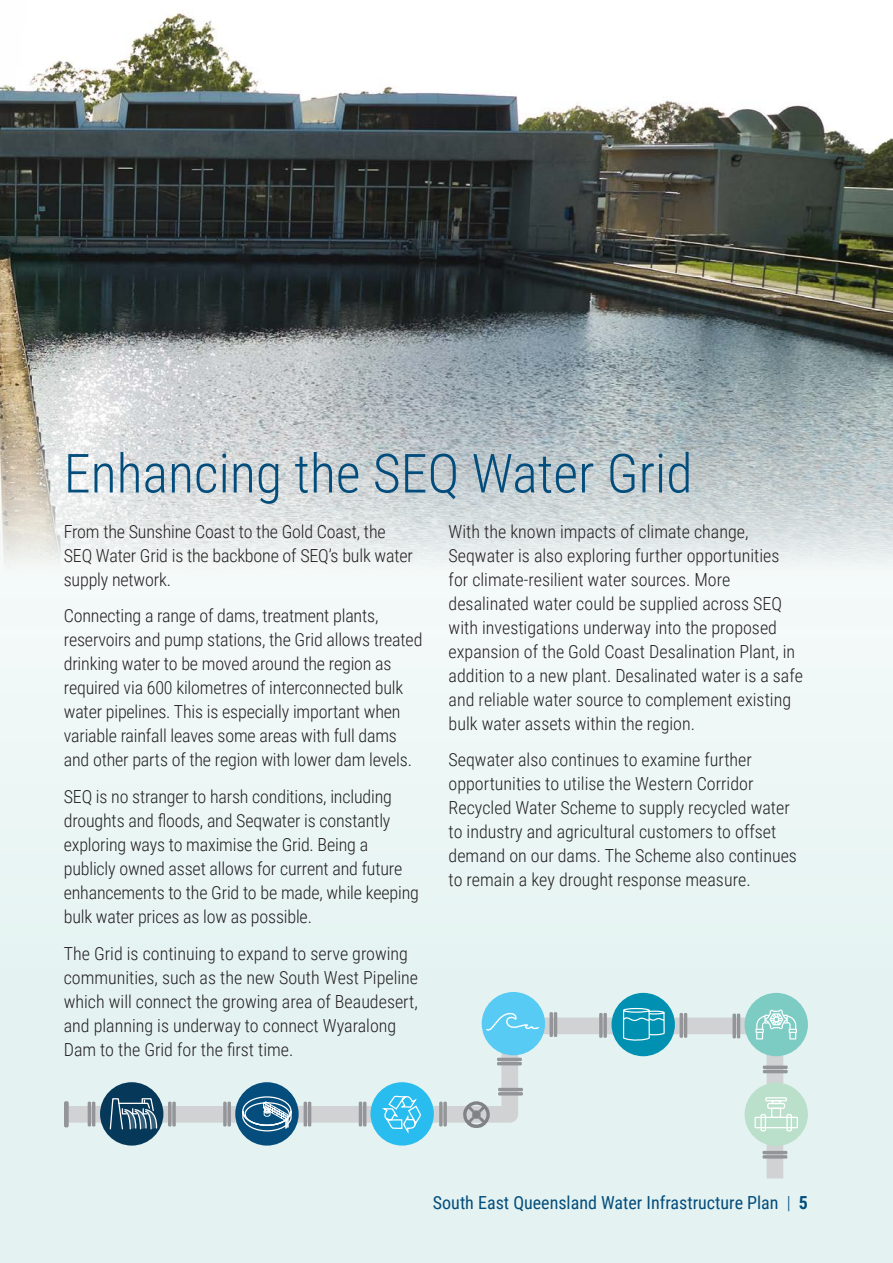
<style>
.page{position:relative;width:893px;height:1263px;background:#fff}
.page>*{position:absolute;margin:0;border:0;box-sizing:border-box;transform-origin:0 0}
.Page_Header{font:300 54px "Roboto Condensed";color:#034d7c}
.t1{font:300 18px/24px "Roboto Condensed";color:#231f20}
.t2{font:18px "Roboto Condensed";color:#034d7c}
.s1{font-weight:300}
.s2{font-weight:700}
</style>
<div class="page">
<div style="left:0;top:359px;width:893px;height:904px;background:#e9f5f4"></div>
<img style="left:0;top:10px;width:893px;height:611px">
<svg style="left:64px;top:1009px;width:728px;height:169px"></svg>
<div style="left:745px;top:993px;width:63px;height:63px;background:#7cccc4;border-radius:50%"></div>
<svg style="left:755px;top:1009px;width:42px;height:30px"></svg>
<div style="left:100px;top:1082px;width:63px;height:63px;background:#063859;border-radius:50%"></div>
<svg style="left:109px;top:1098px;width:49px;height:32px"></svg>
<div style="left:235px;top:1082px;width:64px;height:63px;background:#044d7c;border-radius:50%"></div>
<div style="left:242px;top:1096px;width:50px;height:30px;border:1px solid #fff;border-radius:50%"></div>
<svg style="left:242px;top:1101px;width:50px;height:31px"></svg>
<div style="left:745px;top:1082px;width:63px;height:64px;background:#bae0cc;border-radius:50%"></div>
<svg style="left:770px;top:1101px;width:13px;height:2px"></svg>
<div style="left:767px;top:1103px;width:18px;height:6px;border:1px solid #fff;border-radius:2px"></div>
<div style="left:771px;top:1108px;width:10px;height:10px;border:1px solid #fff"></div>
<div style="left:754px;top:1117px;width:44px;height:11px;border:1px solid #fff"></div>
<div style="left:760px;top:1114px;width:6px;height:17px;border:1px solid #fff"></div>
<div style="left:786px;top:1114px;width:6px;height:17px;border:1px solid #fff"></div>
<div style="left:765px;top:1097px;width:22px;height:4px;border:1px solid #fff"></div>
<hr style="left:497px;top:1062px;width:25px;height:3px;background:#939598">
<hr style="left:497px;top:1058px;width:25px;height:3px;background:#939598">
<hr style="left:308px;top:1102px;width:3px;height:24px;background:#939598">
<hr style="left:304px;top:1102px;width:3px;height:24px;background:#939598">
<svg style="left:227px;top:1102px;width:4px;height:24px"></svg>
<svg style="left:223px;top:1102px;width:4px;height:24px"></svg>
<svg style="left:443px;top:1102px;width:4px;height:24px"></svg>
<svg style="left:439px;top:1102px;width:4px;height:24px"></svg>
<hr style="left:363px;top:1102px;width:3px;height:24px;background:#939598">
<hr style="left:359px;top:1102px;width:3px;height:24px;background:#939598">
<hr style="left:684px;top:1013px;width:3px;height:25px;background:#939598">
<hr style="left:680px;top:1013px;width:3px;height:25px;background:#939598">
<svg style="left:603px;top:1013px;width:4px;height:25px"></svg>
<svg style="left:599px;top:1013px;width:4px;height:25px"></svg>
<svg style="left:172px;top:1102px;width:4px;height:24px"></svg>
<hr style="left:168px;top:1102px;width:3px;height:24px;background:#939598">
<hr style="left:92px;top:1102px;width:3px;height:24px;background:#939598">
<hr style="left:88px;top:1102px;width:3px;height:24px;background:#939598">
<hr style="left:762px;top:1155px;width:25px;height:3px;background:#939598">
<hr style="left:762px;top:1151px;width:25px;height:3px;background:#939598">
<svg style="left:549px;top:1012px;width:4px;height:25px"></svg>
<hr style="left:554px;top:1012px;width:3px;height:25px;background:#939598">
<svg style="left:732px;top:1013px;width:4px;height:25px"></svg>
<hr style="left:737px;top:1013px;width:3px;height:25px;background:#939598">
<svg style="left:763px;top:1065px;width:25px;height:4px"></svg>
<hr style="left:763px;top:1070px;width:25px;height:3px;background:#939598">
<hr style="left:498px;top:1092px;width:25px;height:3px;background:#939598">
<hr style="left:498px;top:1088px;width:25px;height:3px;background:#939598">
<div style="left:64px;top:1101px;width:5px;height:26px;background:#939598;border-radius:2px"></div>
<svg style="left:462px;top:1101px;width:29px;height:27px"></svg>
<div style="left:370px;top:1082px;width:64px;height:63px;background:#29bcee;border-radius:50%"></div>
<svg style="left:382px;top:1095px;width:39px;height:39px"></svg>
<div style="left:482px;top:992px;width:63px;height:63px;background:#57cbf4;border-radius:50%"></div>
<svg style="left:486px;top:1013px;width:53px;height:18px"></svg>
<div style="left:611px;top:993px;width:64px;height:63px;background:#0091b2;border-radius:50%"></div>
<svg style="left:623px;top:1007px;width:42px;height:34px"></svg>
<p class="Page_Header" style="left:64px;top:435px;width:630px">Enhancing the SEQ Water Grid</p>
<p class="t1" style="left:64px;top:519px;width:351px">From the Sunshine Coast to the Gold Coast, the<br>SEQ Water Grid is the backbone of SEQ’s bulk water supply network.</p>
<p class="t1" style="left:64px;top:603px;width:360px">Connecting a range of dams, treatment plants, reservoirs and pump stations, the Grid allows treated drinking water to be moved around the region as required via 600 kilometres of interconnected bulk water pipelines. This is especially important when variable rainfall leaves some areas with full dams and other parts of the region with lower dam levels.</p>
<p class="t1" style="left:64px;top:784px;width:357px">SEQ is no stranger to harsh conditions, including droughts and floods, and Seqwater is constantly exploring ways to maximise the Grid. Being a publicly owned asset allows for current and future enhancements to the Grid to be made, while keeping bulk water prices as low as possible.</p>
<p class="t1" style="left:64px;top:941px;width:356px">The Grid is continuing to expand to serve growing communities, such as the new South West Pipeline which will connect the growing area of Beaudesert, and planning is underway to connect Wyaralong Dam to the Grid for the first time.</p>
<p class="t1" style="left:449px;top:518px;width:356px">With the known impacts of climate change, Seqwater is also exploring further opportunities for climate-resilient water sources. More desalinated water could be supplied across SEQ with investigations underway into the proposed expansion of the Gold Coast Desalination Plant, in addition to a new plant. Desalinated water is a safe and reliable water source to complement existing bulk water assets within the region.</p>
<p class="t1" style="left:449px;top:747px;width:350px">Seqwater also continues to examine further opportunities to utilise the Western Corridor Recycled Water Scheme to supply recycled water to industry and agricultural customers to offset demand on our dams. The Scheme also continues to remain a key drought response measure.</p>
<p class="t2" style="left:433px;top:1190px;width:376px">South East Queensland Water Infrastructure Plan <span class="s1">|</span> <span class="s2">5</span></p>
</div>
